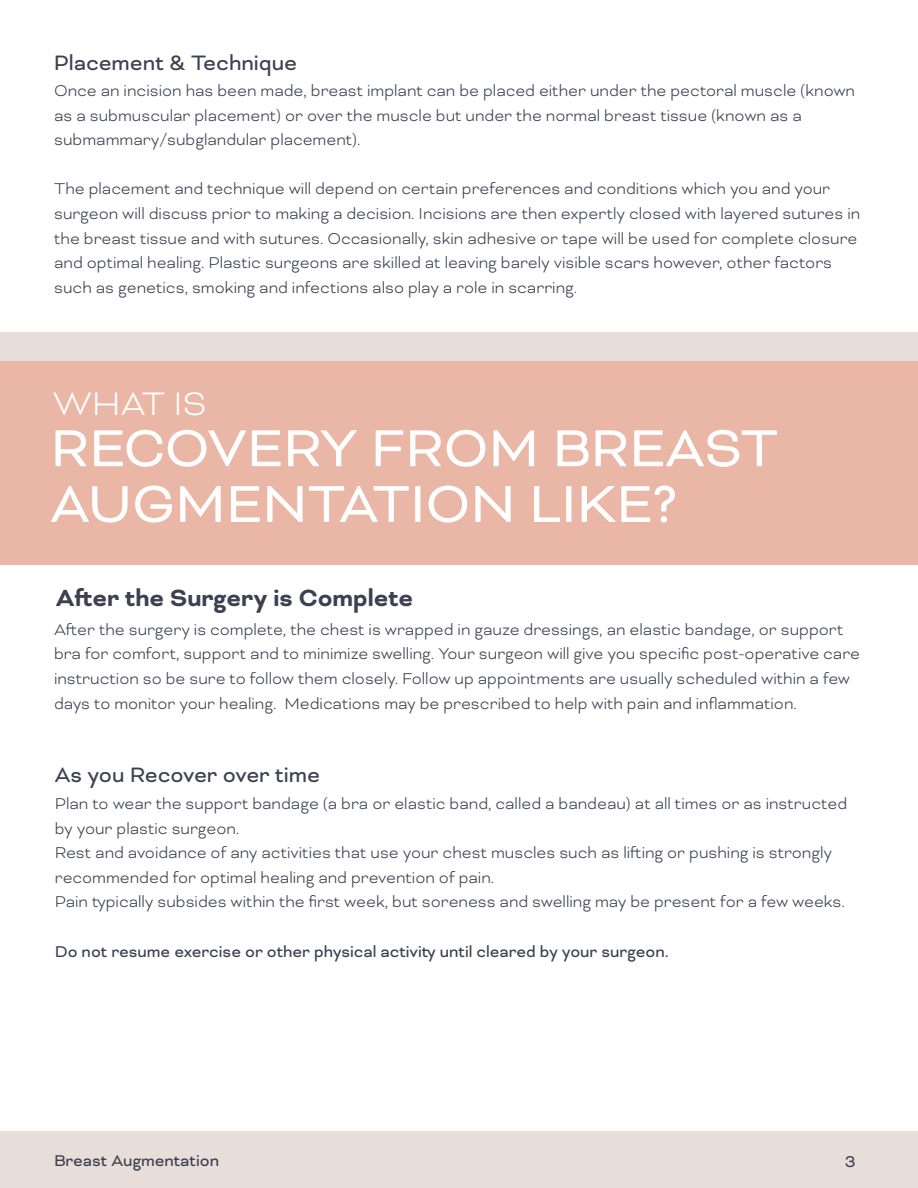
<style>
.page{position:relative;width:918px;height:1188px;background:#fff}
.page>*{position:absolute;margin:0;border:0;box-sizing:border-box;transform-origin:0 0}
.t1{font:59.7px/55.8px "Bicyclette";color:#fff}
.t2{font:300 37.5px "Bicyclette";color:#fff}
.Section_Heading_Main{font:700 27px "Bicyclette";color:#3e4052}
.Section_Heading_-Sec{font:24px "Bicyclette";color:#3e4052}
.Body_Copy{font:300 18px/24.6px "Bicyclette";color:#3e4052}
.Body_Copy-2{font:18px "Bicyclette";color:#3e4052}
</style>
<div class="page">
<div style="left:0;top:1131px;width:918px;height:57px;background:#e7ded9"></div>
<div style="left:0;top:332px;width:918px;height:233px;background:#eab7a6"></div>
<div style="left:0;top:332px;width:918px;height:29px;background:#e7ded9"></div>
<p class="Section_Heading_-Sec" style="left:54px;top:49px;width:245px">Placement &amp; Technique</p>
<p class="Body_Copy" style="left:54px;top:78px;width:802px">Once an incision has been made, breast implant can be placed either under the pectoral muscle (known as a submuscular placement) or over the muscle but under the normal breast tissue (known as a submammary/subglandular placement).</p>
<p class="Body_Copy" style="left:54px;top:177px;width:808px">The placement and technique will depend on certain preferences and conditions which you and your surgeon will discuss prior to making a decision. Incisions are then expertly closed with layered sutures in the breast tissue and with sutures. Occasionally, skin adhesive or tape will be used for complete closure and optimal healing. Plastic surgeons are skilled at leaving barely visible scars however, other factors such as genetics, smoking and infections also play a role in scarring.</p>
<p class="t2" style="left:53px;top:382px;width:156px">WHAT IS</p>
<p class="t1" style="left:50px;top:420px;width:729px">RECOVERY FROM BREAST<br>AUGMENTATION LIKE?</p>
<p class="Section_Heading_Main" style="left:56px;top:582px;width:359px">After the Surgery is Complete</p>
<p class="Body_Copy" style="left:54px;top:617px;width:808px">After the surgery is complete, the chest is wrapped in gauze dressings, an elastic bandage, or support bra for comfort, support and to minimize swelling. Your surgeon will give you specific post-operative care instruction so be sure to follow them closely. Follow up appointments are usually scheduled within a few days to monitor your healing. Medications may be prescribed to help with pain and inflammation.</p>
<p class="Section_Heading_-Sec" style="left:55px;top:761px;width:267px">As you Recover over time</p>
<p class="Body_Copy" style="left:55px;top:791px;width:794px">Plan to wear the support bandage (a bra or elastic band, called a bandeau) at all times or as instructed by your plastic surgeon.</p>
<p class="Body_Copy" style="left:55px;top:840px;width:779px">Rest and avoidance of any activities that use your chest muscles such as lifting or pushing is strongly recommended for optimal healing and prevention of pain.</p>
<p class="Body_Copy" style="left:55px;top:889px;width:792px">Pain typically subsides within the first week, but soreness and swelling may be present for a few weeks.</p>
<p class="Body_Copy-2" style="left:55px;top:941px;width:615px">Do not resume exercise or other physical activity until cleared by your surgeon.</p>
<p class="Body_Copy-2" style="left:54px;top:1150px;width:167px">Breast Augmentation</p>
<p class="Body_Copy-2" style="left:845px;top:1151px;width:12px">3</p>
</div>
